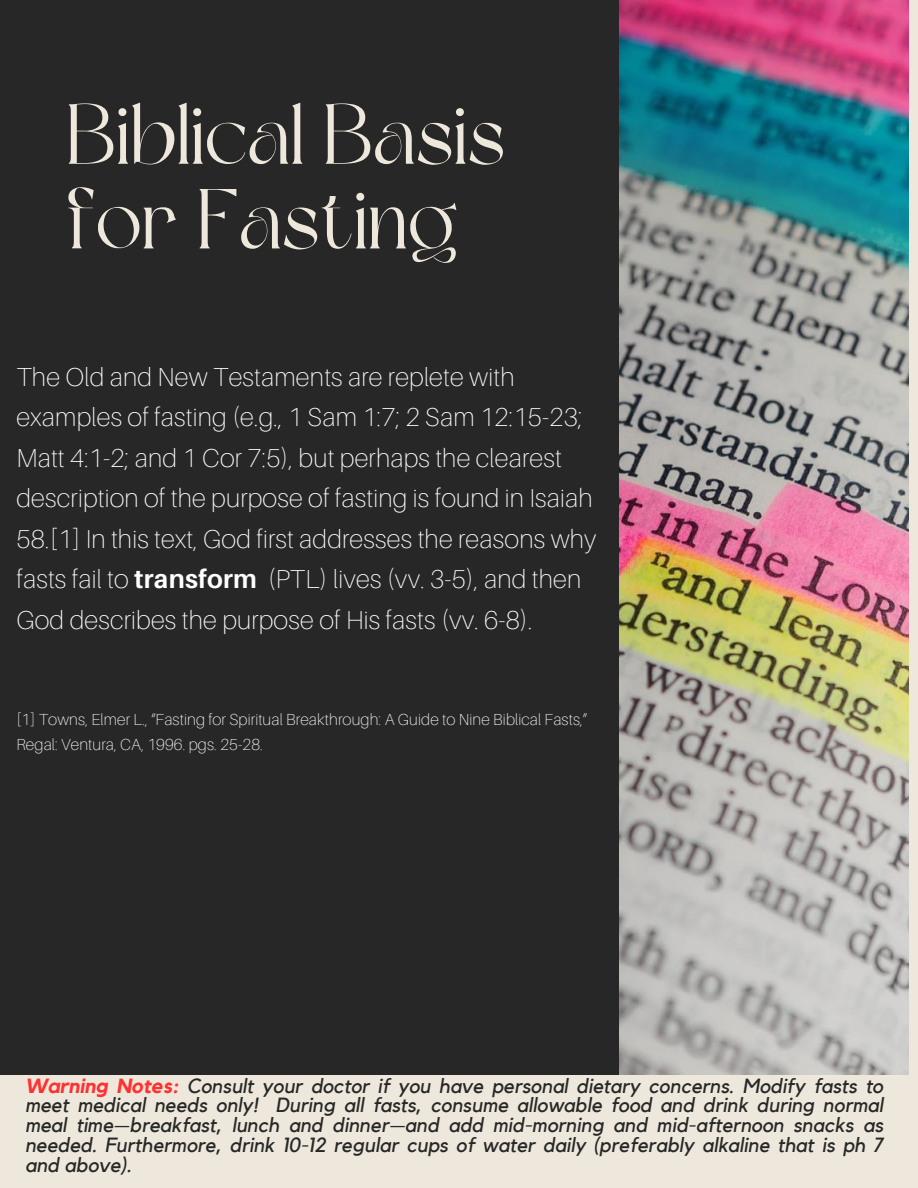
<style>
.page{position:relative;width:918px;height:1188px;background:#fff}
.page>*{position:absolute;margin:0;border:0;box-sizing:border-box;transform-origin:0 0}
.t1{font:84.6px/84.6px "Dream Avenue";color:#eee8dc}
.t2{font:100 25.95px/40.5px "Aileron";letter-spacing:.01em;color:#fff}
.t3{font:italic 20.4px/19.6px "Kollektif";color:#272727;text-align:justify}
.t4{font:100 16.05px/24.8px "Aileron";letter-spacing:.01em;color:#fff}
.s1{font-weight:700}
.s2{font-weight:700;color:#ff3131}
</style>
<div class="page">
<div style="left:0;top:0;width:714px;height:1187px;background:#272727"></div>
<img style="left:619px;top:0;width:289px;height:1075px">
<div style="left:0;top:1075px;width:908px;height:113px;background:#eee8dc"></div>
<h1 class="t1" style="left:66px;top:100px;width:440px">Biblical Basis for Fasting</h1>
<p class="t2" style="left:16px;top:356px;width:582px">The Old and New Testaments are replete with examples of fasting (e.g., 1 Sam 1:7; 2 Sam 12:15-23; Matt 4:1-2; and 1 Cor 7:5), but perhaps the clearest description of the purpose of fasting is found in Isaiah 58.[1] In this text, God first addresses the reasons why fasts fail to <span class="s1">transform</span> (PTL) lives (vv. 3-5), and then God describes the purpose of His fasts (vv. 6-8).</p>
<p class="t4" style="left:16px;top:707px;width:572px">[1] Towns, Elmer L., “Fasting for Spiritual Breakthrough: A Guide to Nine Biblical Fasts,”<br>Regal: Ventura, CA, 1996. pgs. 25-28.</p>
<p class="t3" style="left:25px;top:1077px;width:860px"><span class="s2">Warning Notes:</span> Consult your doctor if you have personal dietary concerns. Modify fasts to meet medical needs only! During all fasts, consume allowable food and drink during normal meal time—breakfast, lunch and dinner—and add mid-morning and mid-afternoon snacks as needed. Furthermore, drink 10-12 regular cups of water daily (preferably alkaline that is ph 7 and above).</p>
</div>
